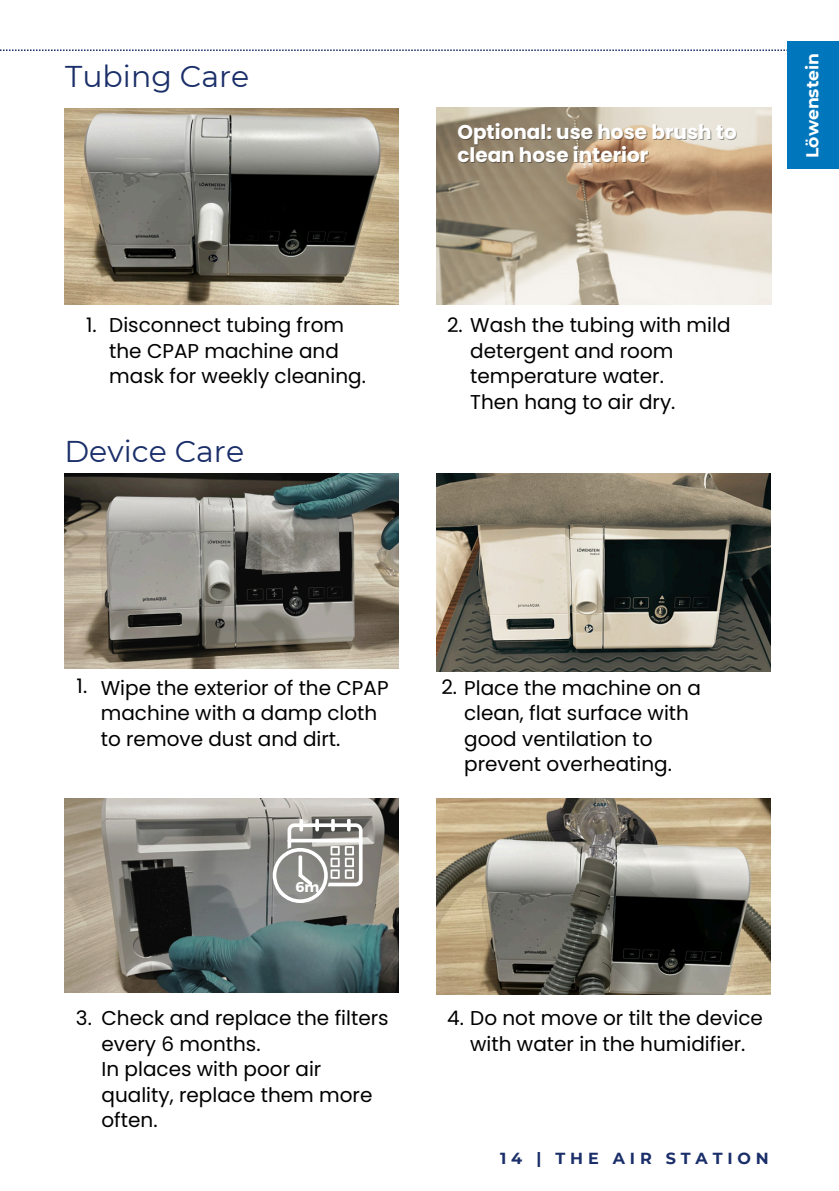
<style>
.page{position:relative;width:839px;height:1191px;background:#fff}
.page>*{position:absolute;margin:0;border:0;box-sizing:border-box;transform-origin:0 0}
.t1{font:30px "Montserrat";color:#1a2e69}
.t2{font:20px/25.6px "Poppins";color:#000}
.t3{font:700 20px "Poppins";color:#fff}
.t4{font:700 17.2px "Montserrat";color:#fff}
.t5{font:700 16px "Montserrat";letter-spacing:.3em;color:#1a2e69}
.t6{font:700 14.2px "Montserrat";color:#fff}
</style>
<div class="page">
<svg style="left:0;top:49px;width:787px;height:2px"></svg>
<img style="left:437px;top:107px;width:334px;height:197px">
<img style="left:437px;top:799px;width:333px;height:196px">
<img style="left:64px;top:474px;width:334px;height:194px">
<img style="left:437px;top:474px;width:333px;height:197px">
<img style="left:64px;top:799px;width:334px;height:194px">
<img style="left:64px;top:108px;width:334px;height:196px">
<svg style="left:273px;top:819px;width:89px;height:84px"></svg>
<div style="left:787px;top:41px;width:51px;height:127px;background:#0077bd"></div>
<h3 class="t1" style="left:65px;top:58px;width:185px">Tubing Care</h3>
<h3 class="t2" style="left:86px;top:312px;width:12px">1.</h3>
<h3 class="t2" style="left:109px;top:312px;width:258px">Disconnect tubing from the CPAP machine and mask for weekly cleaning.</h3>
<h3 class="t1" style="left:64px;top:433px;width:181px">Device Care</h3>
<h1 class="t3" style="left:457px;top:118px;width:281px">Optional: use hose brush to</h1>
<p class="t3" style="left:457px;top:141px;width:193px">clean hose interior</p>
<h3 class="t2" style="left:470px;top:312px;width:262px;text-indent:-23px">2. Wash the tubing with mild detergent and room temperature water.<br>Then hang to air dry.</h3>
<p class="t4" style="left:802px;top:158px;width:107px;rotate:-90deg">Löwenstein</p>
<p class="t2" style="left:77px;top:674px;width:12px">1.</p>
<p class="t2" style="left:464px;top:675px;width:238px;text-indent:-23px">2. Place the machine on a clean, flat surface with good ventilation to</p>
<h3 class="t2" style="left:464px;top:751px;width:209px">prevent overheating.</h3>
<p class="t2" style="left:101px;top:675px;width:289px">Wipe the exterior of the CPAP machine with a damp cloth to remove dust and dirt.</p>
<h3 class="t6" style="left:295px;top:878px;width:25px">6m</h3>
<p class="t2" style="left:101px;top:1005px;width:289px">Check and replace the filters every 6 months.<br>In places with poor air quality, replace them more often.</p>
<h3 class="t2" style="left:76px;top:1005px;width:17px">3.</h3>
<h3 class="t2" style="left:447px;top:1005px;width:317px;text-align:center">4. Do not move or tilt the device with water in the humidifier.</h3>
<p class="t5" style="left:500px;top:1149px;width:270px">14 | THE AIR STATION</p>
</div>
